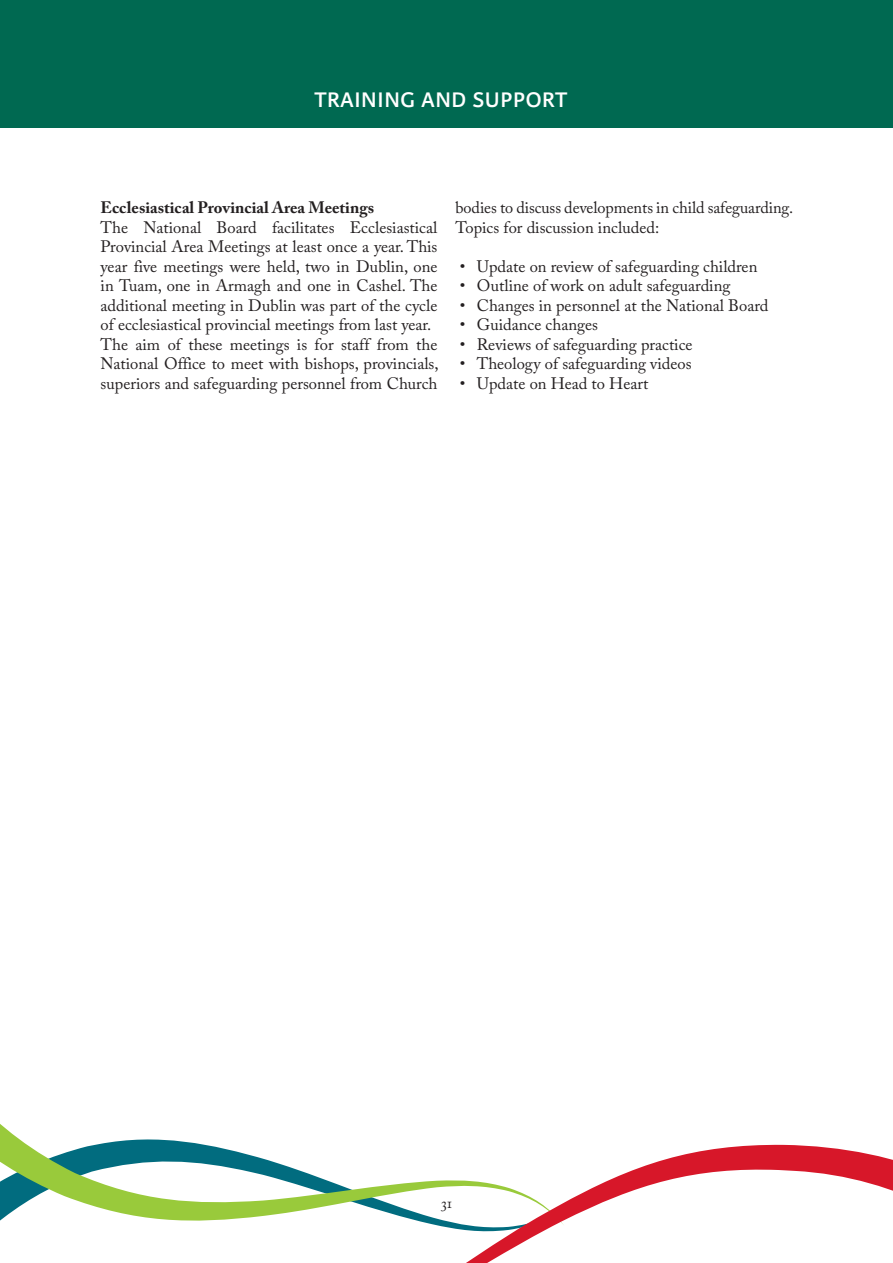
<style>
.page{position:relative;width:893px;height:1263px;background:#fff}
.page>*{position:absolute;margin:0;border:0;box-sizing:border-box;transform-origin:0 0}
.Green_heading_16pt{font:30px "Karmina Sans";color:#fff}
.First_para{font:16.5px/19.5px "Adobe Caslon Pro";color:#231f20;text-align:justify}
.First_para-2{font:700 16.5px "Adobe Caslon Pro";color:#231f20}
.t1{font:15px "Adobe Caslon Pro";color:#231f20}
</style>
<div class="page">
<div style="left:0;top:0;width:893px;height:128px;background:#006951"></div>
<svg style="left:0;top:1124px;width:277px;height:97px"></svg>
<svg style="left:277px;top:1144px;width:616px;height:119px"></svg>
<p class="Green_heading_16pt" style="left:314px;top:81px;width:255px">training and support</p>
<p class="First_para-2" style="left:101px;top:198px;width:275px">Ecclesiastical Provincial Area Meetings</p>
<p class="First_para" style="left:101px;top:217px;width:338px">The National Board facilitates Ecclesiastical Provincial Area Meetings at least once a year. This year five meetings were held, two in Dublin, one in Tuam, one in Armagh and one in Cashel. The additional meeting in Dublin was part of the cycle of ecclesiastical provincial meetings from last year.</p>
<p class="First_para" style="left:101px;top:334px;width:340px">The aim of these meetings is for staff from the National Office to meet with bishops, provincials, superiors and safeguarding personnel from Church</p>
<p class="First_para" style="left:455px;top:198px;width:339px">bodies to discuss developments in child safeguarding.<br>Topics for discussion included:</p>
<p class="First_para" style="left:460px;top:256px;width:299px">• Update on review of safeguarding children</p>
<p class="First_para" style="left:460px;top:276px;width:272px">• Outline of work on adult safeguarding</p>
<p class="First_para" style="left:460px;top:295px;width:310px">• Changes in personnel at the National Board</p>
<p class="First_para" style="left:460px;top:315px;width:140px">• Guidance changes</p>
<p class="First_para" style="left:460px;top:334px;width:234px">• Reviews of safeguarding practice</p>
<p class="First_para" style="left:460px;top:354px;width:233px">• Theology of safeguarding videos</p>
<p class="First_para" style="left:460px;top:373px;width:190px">• Update on Head to Heart</p>
<p class="t1" style="left:441px;top:1194px;width:12px">31</p>
</div>
